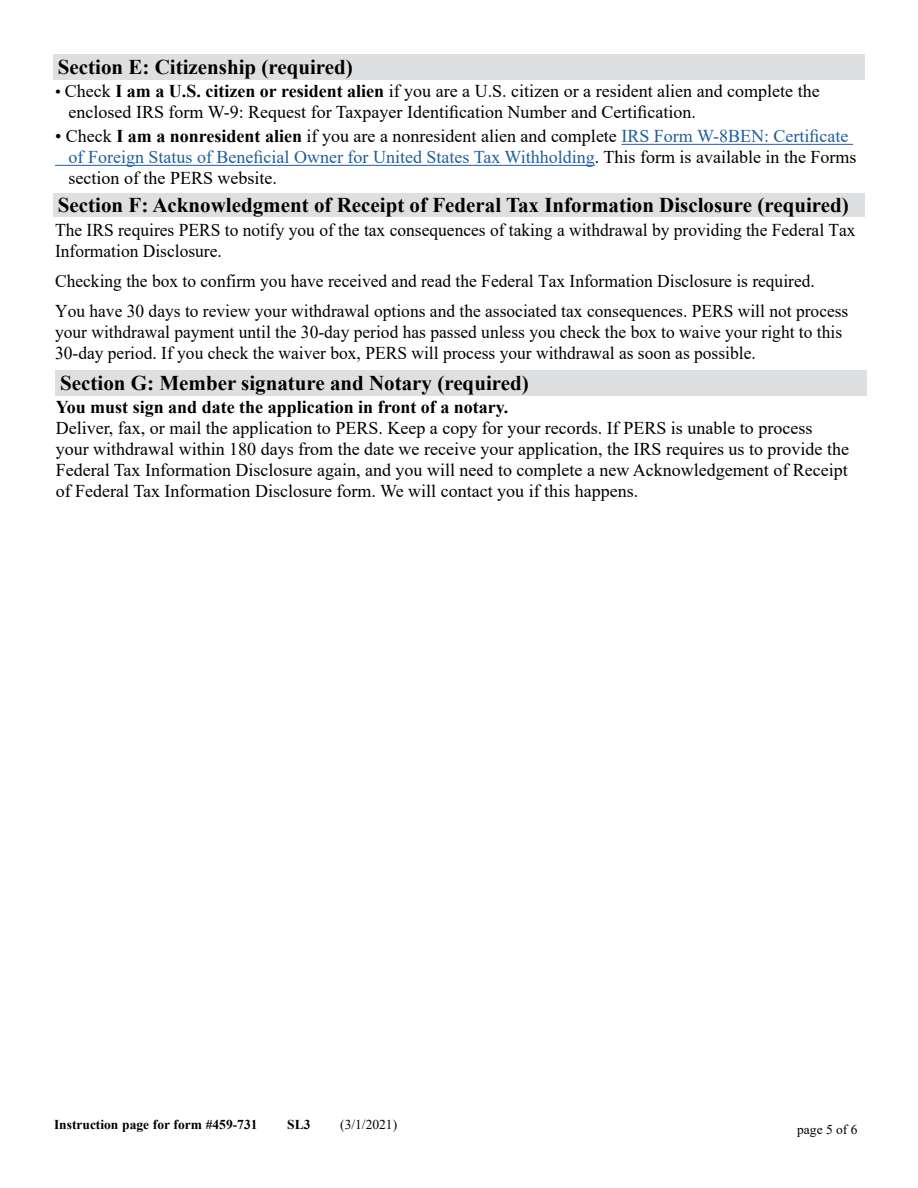
<style>
.page{position:relative;width:918px;height:1188px;background:#fff}
.page>*{position:absolute;margin:0;border:0;box-sizing:border-box;transform-origin:0 0}
.t1{font:700 21px "Times New Roman";color:#000}
.t2{font:18px/21px "Times New Roman";color:#000}
.t3{font:700 18px "Times New Roman";color:#000}
.t4{font:700 13.5px "Times New Roman";color:#000}
.t5{font:13.5px "Times New Roman";color:#000}
.s1{font-size:16.5px}
.s2{font-weight:700}
.s3{color:#215e9e}
</style>
<div class="page">
<div style="left:53px;top:54px;width:812px;height:26px;background:#dedfe0"></div>
<hr style="left:621px;top:144px;width:232px;height:1px;background:#215e9e">
<hr style="left:55px;top:165px;width:540px;height:1px;background:#215e9e">
<div style="left:53px;top:193px;width:812px;height:24px;background:#dedfe0"></div>
<div style="left:56px;top:370px;width:811px;height:25px;background:#dedfe0"></div>
<p class="t1" style="left:58px;top:52px;width:296px">Section E: Citizenship (required)</p>
<p class="t2" style="left:69px;top:80px;width:753px;text-indent:-14px"><span class="s1">•</span> Check <span class="s2">I am a U.S. citizen or resident alien</span> if you are a U.S. citizen or a resident alien and complete the enclosed IRS form W-9: Request for Taxpayer Identification Number and Certification.</p>
<p class="t2" style="left:69px;top:125px;width:789px;text-indent:-14px">• Check <span class="s2">I am a nonresident alien</span> if you are a nonresident alien and complete <span class="s3">IRS Form W-8BEN: Certificate of Foreign Status of Beneficial Owner for United States Tax Withholding</span>. This form is available in the Forms section of the PERS website.</p>
<p class="t2" style="left:55px;top:219px;width:802px">The IRS requires PERS to notify you of the tax consequences of taking a withdrawal by providing the Federal Tax<br>Information Disclosure.</p>
<p class="t2" style="left:55px;top:266px;width:795px;line-height:30px">Checking the box to confirm you have received and read the Federal Tax Information Disclosure is required.<br>You have 30 days to review your withdrawal options and the associated tax consequences. PERS will not process</p>
<p class="t2" style="left:55px;top:321px;width:789px">your withdrawal payment until the 30-day period has passed unless you check the box to waive your right to this<br>30-day period. If you check the waiver box, PERS will process your withdrawal as soon as possible.</p>
<p class="t1" style="left:58px;top:190px;width:792px">Section F: Acknowledgment of Receipt of Federal Tax Information Disclosure (required)</p>
<p class="t1" style="left:60px;top:368px;width:470px">Section G: Member signature and Notary (required)</p>
<p class="t3" style="left:56px;top:394px;width:454px">You must sign and date the application in front of a notary.</p>
<p class="t2" style="left:56px;top:417px;width:795px">Deliver, fax, or mail the application to PERS. Keep a copy for your records. If PERS is unable to process your withdrawal within 180 days from the date we receive your application, the IRS requires us to provide the Federal Tax Information Disclosure again, and you will need to complete a new Acknowledgement of Receipt of Federal Tax Information Disclosure form. We will contact you if this happens.</p>
<p class="t4" style="left:54px;top:1115px;width:205px">Instruction page for form #459-731</p>
<p class="t4" style="left:287px;top:1115px;width:25px">SL3</p>
<p class="t5" style="left:340px;top:1115px;width:58px">(3/1/2021)</p>
<p class="t5" style="left:797px;top:1120px;width:62px">page 5 of 6</p>
</div>
